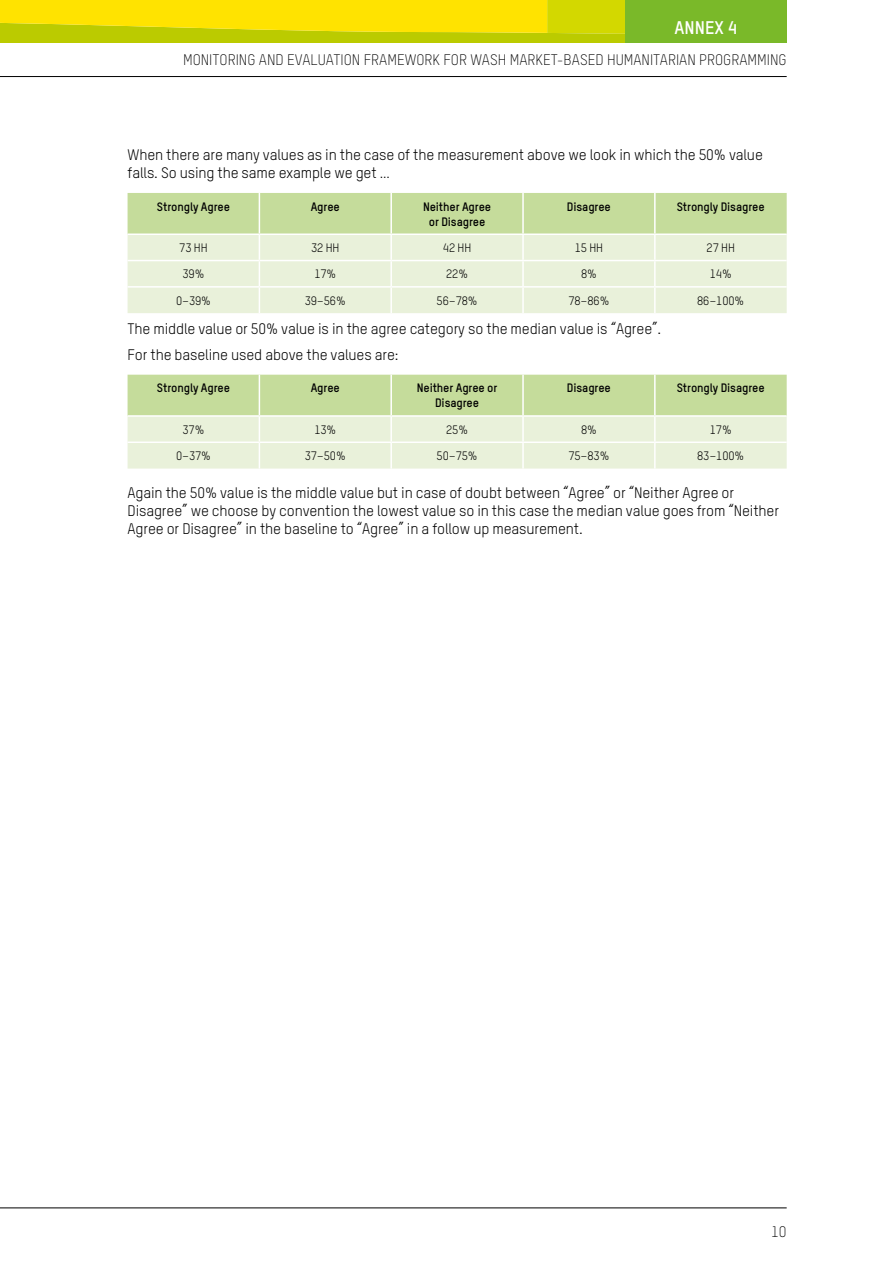
<style>
.page{position:relative;width:893px;height:1263px;background:#fff}
.page>*{position:absolute;margin:0;border:0;box-sizing:border-box;transform-origin:0 0}
.t1{font:700 18px "Oxfam TSTARPRO";color:#fff}
.t2{font:15px/18px "Oxfam TSTARPRO";letter-spacing:-.01em;color:#000}
.t3{font:300 15px "Oxfam TSTARPRO";color:#000}
.t4{font:700 12px/15px "Oxfam TSTARPRO";letter-spacing:-.01em;color:#000;text-align:center}
.t5{font:12px "Oxfam TSTARPRO";letter-spacing:-.01em;color:#000}
</style>
<div class="page">
<svg style="left:128px;top:193px;width:659px;height:120px;background:#ddeac6"></svg>
<hr style="left:391px;top:286px;width:132px;height:2px;background:#fff">
<hr style="left:390px;top:288px;width:2px;height:25px;background:#fff">
<hr style="left:523px;top:286px;width:132px;height:2px;background:#fff">
<hr style="left:522px;top:288px;width:2px;height:25px;background:#fff">
<hr style="left:655px;top:286px;width:132px;height:2px;background:#fff">
<hr style="left:654px;top:288px;width:2px;height:25px;background:#fff">
<svg style="left:128px;top:375px;width:659px;height:94px;background:#dae8c0"></svg>
<hr style="left:391px;top:441px;width:132px;height:2px;background:#fff">
<hr style="left:390px;top:443px;width:2px;height:26px;background:#fff">
<hr style="left:523px;top:441px;width:132px;height:2px;background:#fff">
<hr style="left:522px;top:443px;width:2px;height:26px;background:#fff">
<hr style="left:655px;top:441px;width:132px;height:2px;background:#fff">
<hr style="left:654px;top:443px;width:2px;height:26px;background:#fff">
<svg style="left:0;top:0;width:625px;height:43px;background:#e5da00"></svg>
<hr style="left:0;top:76px;width:787px;height:1px;background:#000">
<div style="left:625px;top:0;width:162px;height:43px;background:#7ab929"></div>
<hr style="left:0;top:1207px;width:787px;height:1px;background:#000">
<p class="t1" style="left:675px;top:16px;width:64px">ANNEX 4</p>
<p class="t3" style="left:183px;top:51px;width:605px">MONITORING AND EVALUATION FRAMEWORK FOR WASH MARKET-BASED HUMANITARIAN PROGRAMMING</p>
<p class="t2" style="left:128px;top:146px;width:637px">When there are many values as in the case of the measurement above we look in which the 50% value falls. So using the same example we get …</p>
<p class="t4" style="left:157px;top:199px;width:75px">Strongly Agree</p>
<p class="t4" style="left:311px;top:199px;width:31px">Agree</p>
<p class="t4" style="left:423px;top:199px;width:70px">Neither Agree or Disagree</p>
<p class="t4" style="left:567px;top:199px;width:45px">Disagree</p>
<p class="t4" style="left:677px;top:199px;width:89px">Strongly Disagree</p>
<p class="t5" style="left:179px;top:241px;width:30px">73 HH</p>
<p class="t5" style="left:311px;top:241px;width:30px">32 HH</p>
<p class="t5" style="left:443px;top:241px;width:30px">42 HH</p>
<p class="t5" style="left:575px;top:241px;width:30px">15 HH</p>
<p class="t5" style="left:707px;top:241px;width:30px">27 HH</p>
<p class="t5" style="left:183px;top:267px;width:23px">39%</p>
<p class="t5" style="left:314px;top:267px;width:23px">17%</p>
<p class="t5" style="left:446px;top:267px;width:23px">22%</p>
<p class="t5" style="left:581px;top:267px;width:17px">8%</p>
<p class="t5" style="left:710px;top:267px;width:23px">14%</p>
<p class="t5" style="left:176px;top:293px;width:36px">0–39%</p>
<p class="t5" style="left:305px;top:293px;width:42px">39–56%</p>
<p class="t5" style="left:437px;top:293px;width:42px">56–78%</p>
<p class="t5" style="left:568px;top:293px;width:42px">78–86%</p>
<p class="t5" style="left:697px;top:293px;width:49px">86–100%</p>
<p class="t2" style="left:128px;top:315px;width:535px;line-height:26.5px">The middle value or 50% value is in the agree category so the median value is “Agree”.<br>For the baseline used above the values are:</p>
<p class="t4" style="left:157px;top:380px;width:75px">Strongly Agree</p>
<p class="t4" style="left:311px;top:380px;width:31px">Agree</p>
<p class="t4" style="left:417px;top:380px;width:82px">Neither Agree or<br>Disagree</p>
<p class="t4" style="left:567px;top:380px;width:45px">Disagree</p>
<p class="t4" style="left:677px;top:380px;width:89px">Strongly Disagree</p>
<p class="t5" style="left:183px;top:422px;width:23px">37%</p>
<p class="t5" style="left:314px;top:422px;width:23px">13%</p>
<p class="t5" style="left:446px;top:422px;width:23px">25%</p>
<p class="t5" style="left:581px;top:422px;width:17px">8%</p>
<p class="t5" style="left:710px;top:422px;width:23px">17%</p>
<p class="t5" style="left:176px;top:449px;width:36px">0–37%</p>
<p class="t5" style="left:305px;top:449px;width:42px">37–50%</p>
<p class="t5" style="left:437px;top:449px;width:42px">50–75%</p>
<p class="t5" style="left:568px;top:449px;width:42px">75–83%</p>
<p class="t5" style="left:697px;top:449px;width:49px">83–100%</p>
<p class="t2" style="left:128px;top:483px;width:653px">Again the 50% value is the middle value but in case of doubt between “Agree” or “Neither Agree or<br>Disagree” we choose by convention the lowest value so in this case the median value goes from “Neither<br>Agree or Disagree” in the baseline to “Agree” in a follow up measurement.</p>
<p class="t3" style="left:771px;top:1222px;width:17px">10</p>
</div>
